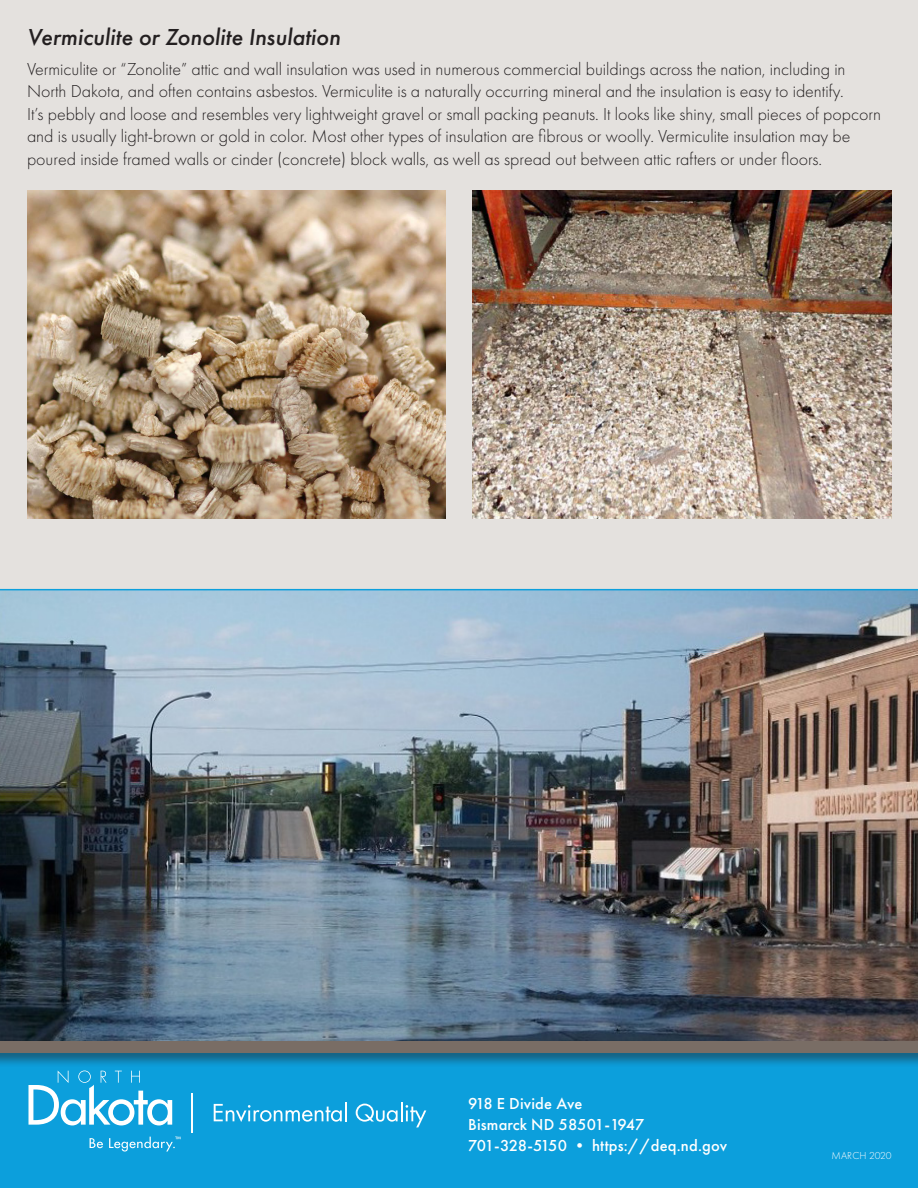
<style>
.page{position:relative;width:918px;height:1188px;background:#e4e1de}
.page>*{position:absolute;margin:0;border:0;box-sizing:border-box;transform-origin:0 0}
.Subheads{font:italic 500 24px "Futura PT";color:#231f20}
.Paragraph{font:300 18px/22.5px "Futura PT";color:#231f20}
.t1{font:500 16.5px "Futura PT";letter-spacing:.01em;color:#fff}
.Green_Bar_Copy{font:300 10.5px "Futura PT";color:#fff}
</style>
<div class="page">
<img style="left:0;top:589px;width:918px;height:451px">
<img style="left:27px;top:190px;width:419px;height:329px">
<div style="left:0;top:1053px;width:918px;height:135px;background:#0c9fdc"></div>
<div style="left:0;top:1040px;width:918px;height:28px;background:#231f20;opacity:.5"></div>
<div style="left:0;top:1041px;width:918px;height:12px;background:#796d65"></div>
<hr style="left:192px;top:1093px;width:1px;height:39px;background:#fff">
<svg style="left:214px;top:1102px;width:133px;height:20px"></svg>
<svg style="left:356px;top:1102px;width:70px;height:25px"></svg>
<svg style="left:90px;top:1138px;width:13px;height:10px"></svg>
<svg style="left:28px;top:1071px;width:144px;height:54px"></svg>
<svg style="left:109px;top:1137px;width:72px;height:15px"></svg>
<img style="left:472px;top:190px;width:420px;height:328px">
<p class="Subheads" style="left:27px;top:22px;width:315px">Vermiculite or Zonolite Insulation</p>
<p class="Paragraph" style="left:27px;top:57px;width:856px">Vermiculite or “Zonolite” attic and wall insulation was used in numerous commercial buildings across the nation, including in North Dakota, and often contains asbestos. Vermiculite is a naturally occurring mineral and the insulation is easy to identify.<br>It’s pebbly and loose and resembles very lightweight gravel or small packing peanuts. It looks like shiny, small pieces of popcorn and is usually light-brown or gold in color. Most other types of insulation are fibrous or woolly. Vermiculite insulation may be poured inside framed walls or cinder (concrete) block walls, as well as spread out between attic rafters or under floors.</p>
<p class="t1" style="left:468px;top:1093px;width:116px">918 E Divide Ave</p>
<p class="t1" style="left:468px;top:1114px;width:178px">Bismarck ND 58501-1947</p>
<p class="t1" style="left:468px;top:1135px;width:261px">701-328-5150 • https://deq.nd.gov</p>
<p class="Green_Bar_Copy" style="left:832px;top:1150px;width:62px">MARCH 2020</p>
</div>
